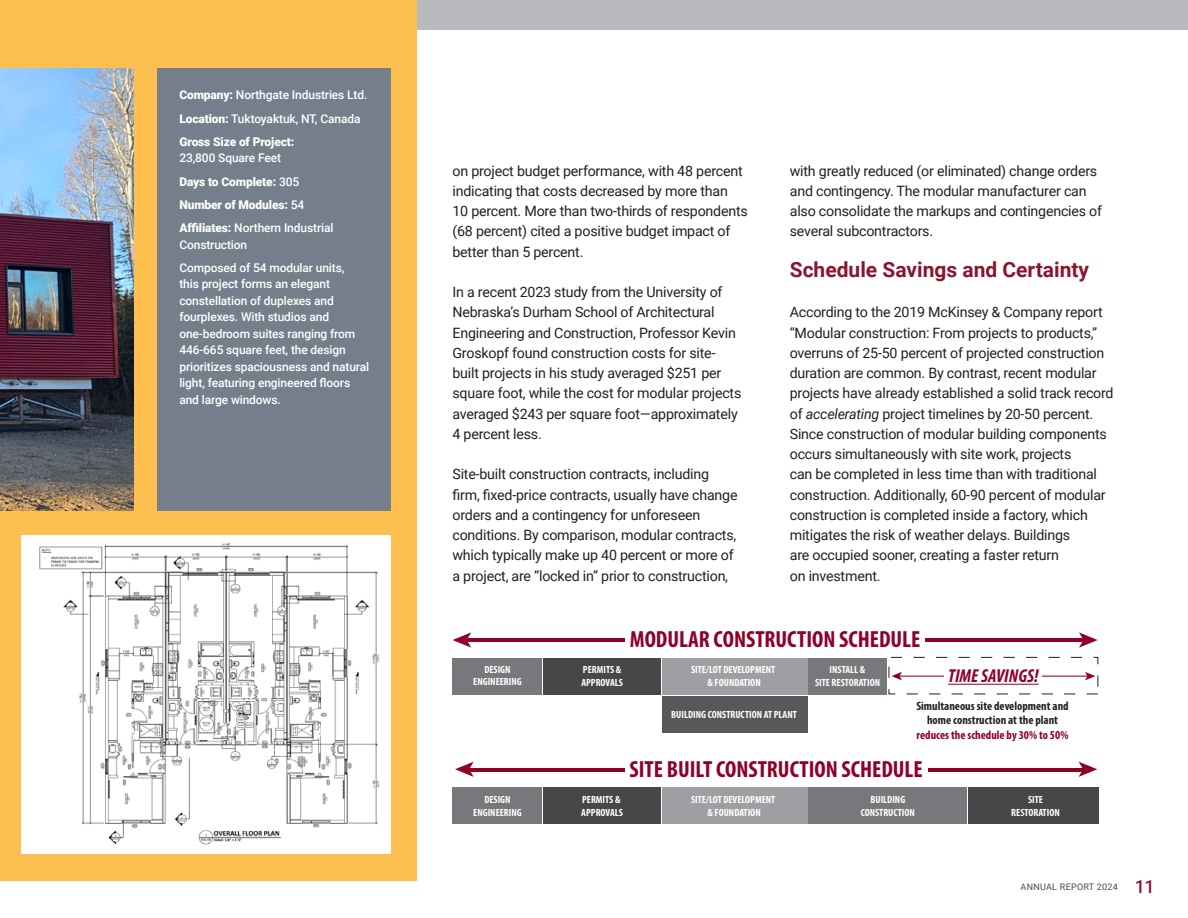
<style>
.page{position:relative;width:1188px;height:918px;background:#fff}
.page>*{position:absolute;margin:0;border:0;box-sizing:border-box;transform-origin:0 0}
.t1{font:700 condensed 23.4px "Myriad Pro";color:#900126}
.Body_copy{font:700 21px "Roboto";color:#89162e}
.t2{font:italic 700 condensed 18.75px "Myriad Pro";color:#900126}
.Body_copy-2{font:14.25px/20.2px "Roboto";letter-spacing:-.015em;color:#231f20}
.t3{font:700 condensed 12.15px/14.7px "Myriad Pro";color:#231f20;text-align:center}
.t4{font:500 12px/16.5px "Roboto";letter-spacing:-.01em;color:#fff}
.t5{font:900 12px/16.5px "Roboto";letter-spacing:-.01em;color:#fff}
.t6{font:700 condensed 10.5px/12.6px "Myriad Pro";color:#fff;text-align:center}
.t7{font:9px "Roboto";letter-spacing:.03em;color:#4b4c4d}
.s1{font-weight:900}
.s2{font-weight:500}
.s3{font-style:italic}
.s4{color:#900126}
.s5{font-weight:500;font-size:18px;color:#89162e}
</style>
<div class="page">
<div style="left:0;top:0;width:1188px;height:29px;background:#b9babd"></div>
<div style="left:0;top:0;width:417px;height:881px;background:#fdbf4f"></div>
<hr style="left:899px;top:676px;width:189px;height:1px;background:#900126">
<svg style="left:892px;top:672px;width:10px;height:8px"></svg>
<svg style="left:1085px;top:672px;width:10px;height:8px"></svg>
<svg style="left:455px;top:762px;width:19px;height:15px"></svg>
<svg style="left:1079px;top:762px;width:18px;height:15px"></svg>
<hr style="left:467px;top:768px;width:618px;height:3px;background:#900126">
<div style="left:626px;top:756px;width:302px;height:28px;background:#fff"></div>
<div style="left:543px;top:658px;width:118px;height:37px;background:#464748"></div>
<div style="left:662px;top:658px;width:145px;height:37px;background:#9d9fa2"></div>
<div style="left:452px;top:658px;width:90px;height:37px;background:#76787b"></div>
<div style="left:809px;top:658px;width:78px;height:37px;background:#76787b"></div>
<div style="left:809px;top:787px;width:158px;height:37px;background:#76787b"></div>
<div style="left:662px;top:787px;width:145px;height:37px;background:#9d9fa2"></div>
<div style="left:543px;top:787px;width:118px;height:37px;background:#464748"></div>
<div style="left:452px;top:787px;width:90px;height:37px;background:#76787b"></div>
<div style="left:968px;top:787px;width:131px;height:37px;background:#464748"></div>
<div style="left:662px;top:696px;width:146px;height:37px;background:#57585a"></div>
<div style="left:945px;top:667px;width:97px;height:20px;background:#fff"></div>
<hr style="left:948px;top:684px;width:91px;height:1px;background:#900126">
<svg style="left:453px;top:632px;width:18px;height:16px"></svg>
<svg style="left:1079px;top:632px;width:19px;height:16px"></svg>
<hr style="left:465px;top:638px;width:621px;height:4px;background:#900126">
<div style="left:625px;top:626px;width:299px;height:27px;background:#fff"></div>
<img style="left:0;top:69px;width:134px;height:442px">
<div style="left:22px;top:535px;width:369px;height:318px;background:#fff"></div>
<img style="left:39px;top:543px;width:341px;height:302px">
<div style="left:158px;top:69px;width:233px;height:442px;background:#747f8b"></div>
<p class="t4" style="left:179px;top:86px;width:190px"><span class="s1">Company:</span> Northgate Industries Ltd.</p>
<p class="t4" style="left:179px;top:110px;width:183px"><span class="s1">Location:</span> Tuktoyaktuk, NT, Canada</p>
<p class="t5" style="left:179px;top:133px;width:117px">Gross Size of Project:<br><span class="s2">23,800 Square Feet</span></p>
<p class="t5" style="left:179px;top:173px;width:121px">Days to Complete: <span class="s2">305</span></p>
<p class="t5" style="left:179px;top:196px;width:127px">Number of Modules: <span class="s2">54</span></p>
<p class="t4" style="left:179px;top:219px;width:156px"><span class="s1">Affiliates:</span> Northern Industrial<br>Construction</p>
<p class="t4" style="left:179px;top:259px;width:191px">Composed of 54 modular units,<br>this project forms an elegant constellation of duplexes and fourplexes. With studios and one-bedroom suites ranging from<br>446-665 square feet, the design prioritizes spaciousness and natural light, featuring engineered floors and large windows.</p>
<p class="Body_copy-2" style="left:452px;top:160px;width:297px">on project budget performance, with 48 percent indicating that costs decreased by more than<br>10 percent. More than two-thirds of respondents (68 percent) cited a positive budget impact of better than 5 percent.</p>
<p class="Body_copy-2" style="left:452px;top:281px;width:290px">In a recent 2023 study from the University of Nebraska’s Durham School of Architectural Engineering and Construction, Professor Kevin Groskopf found construction costs for site&shy;built projects in his study averaged $251 per square foot, while the cost for modular projects averaged $243 per square foot—approximately 4 percent less.</p>
<p class="Body_copy-2" style="left:452px;top:464px;width:287px">Site-built construction contracts, including firm, fixed-price contracts, usually have change orders and a contingency for unforeseen conditions. By comparison, modular contracts, which typically make up 40 percent or more of a project, are “locked in” prior to construction,</p>
<p class="Body_copy-2" style="left:790px;top:160px;width:314px">with greatly reduced (or eliminated) change orders and contingency. The modular manufacturer can also consolidate the markups and contingencies of several subcontractors.</p>
<p class="Body_copy" style="left:790px;top:255px;width:301px">Schedule Savings and Certainty</p>
<p class="Body_copy-2" style="left:790px;top:302px;width:325px">According to the 2019 McKinsey &amp; Company report “Modular construction: From projects to products,” overruns of 25-50 percent of projected construction duration are common. By contrast, recent modular projects have already established a solid track record of <span class="s3">accelerating</span> project timelines by 20-50 percent.<br>Since construction of modular building components occurs simultaneously with site work, projects<br>can be completed in less time than with traditional construction. Additionally, 60-90 percent of modular construction is completed inside a factory, which mitigates the risk of weather delays. Buildings<br>are occupied sooner, creating a faster return<br>on investment.</p>
<p class="t1" style="left:630px;top:625px;width:292px">MODULAR CONSTRUCTION SCHEDULE</p>
<p class="t6" style="left:473px;top:662px;width:50px">DESIGN<br>ENGINEERING</p>
<p class="t6" style="left:581px;top:663px;width:43px;text-align:left">PERMITS &amp;<br>APPROVALS</p>
<p class="t6" style="left:691px;top:663px;width:86px">SITE/LOT DEVELOPMENT &amp; FOUNDATION</p>
<p class="t6" style="left:671px;top:707px;width:127px">BUILDING CONSTRUCTION AT PLANT</p>
<p class="t6" style="left:815px;top:663px;width:67px">INSTALL &amp;<br>SITE RESTORATION</p>
<p class="t2" style="left:948px;top:664px;width:92px">TIME SAVINGS!</p>
<p class="t3" style="left:916px;top:698px;width:154px">Simultaneous site development and home construction at the plant <span class="s4">reduces the schedule by 30% to 50%</span></p>
<p class="t1" style="left:630px;top:755px;width:295px">SITE BUILT CONSTRUCTION SCHEDULE</p>
<p class="t6" style="left:473px;top:793px;width:50px">DESIGN<br>ENGINEERING</p>
<p class="t6" style="left:581px;top:793px;width:43px;text-align:left">PERMITS &amp;<br>APPROVALS</p>
<p class="t6" style="left:691px;top:793px;width:86px">SITE/LOT DEVELOPMENT &amp; FOUNDATION</p>
<p class="t6" style="left:861px;top:793px;width:56px">BUILDING<br>CONSTRUCTION</p>
<p class="t6" style="left:1011px;top:793px;width:50px">SITE<br>RESTORATION</p>
<p class="t7" style="left:1021px;top:881px;width:136px">ANNUAL REPORT 2024 <span class="s5">11</span></p>
</div>
